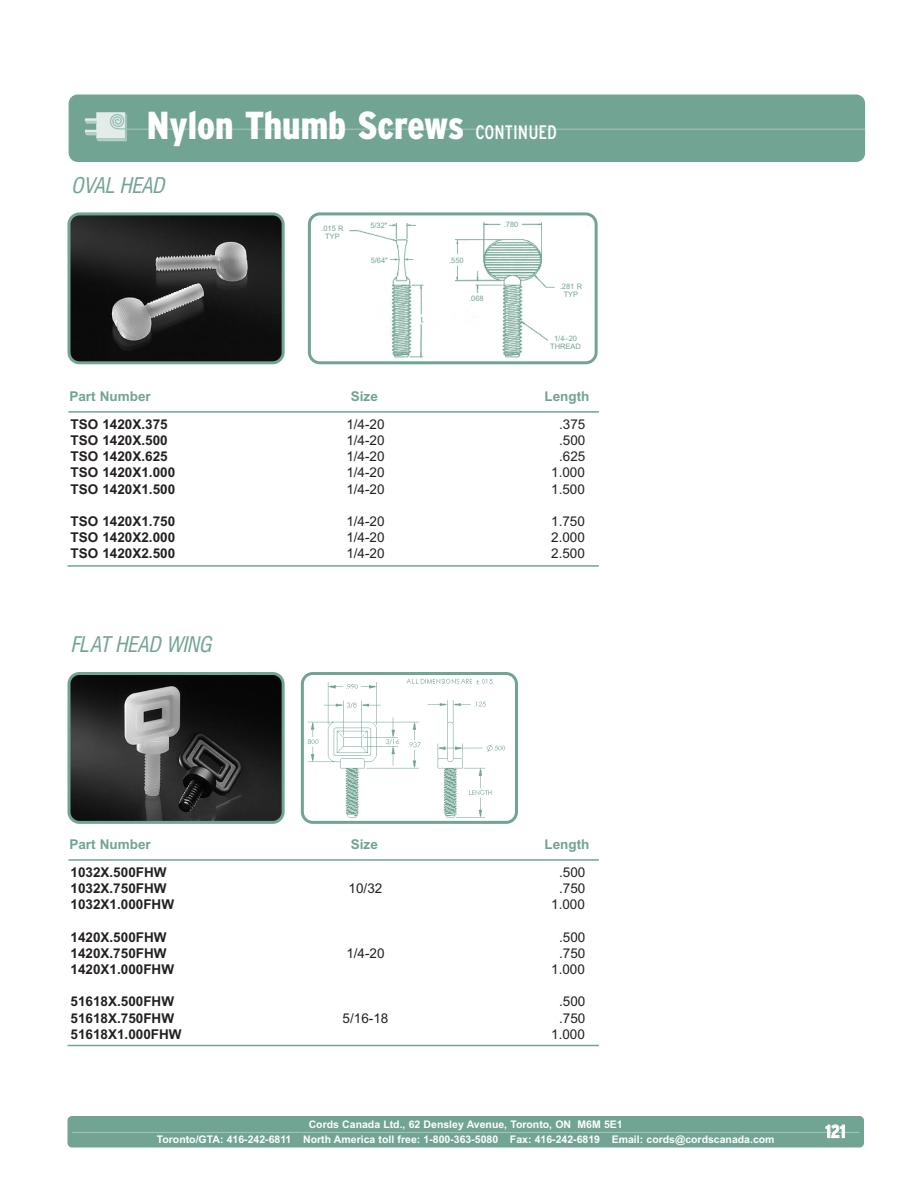
<style>
.page{position:relative;width:918px;height:1188px;background:#fff}
.page>*{position:absolute;margin:0;border:0;box-sizing:border-box;transform-origin:0 0}
.t1{font:900 condensed 39px "Interstate";color:#fff}
.t2{font:italic condensed 21px "Swiss 721 BT";color:#71a492}
.t3{font:700 condensed 18px "Interstate";color:#fff}
.t4{font:700 13.5px/16.2px "Arial";color:#231f20}
.t5{font:13.5px/16.2px "Arial";color:#231f20;text-align:center}
.t6{font:700 13.5px "Arial";color:#71a492}
.t7{font:700 10.5px/15px "Arial";color:#fff;text-align:center}
.t8{font:7.5px/8.1px "Arial";color:#71a492;text-align:center}
.s1{font-weight:400;font-size:19.5px}
</style>
<div class="page">
<div style="left:69px;top:94px;width:796px;height:68px;background:#71a492;border-radius:9px"></div>
<hr style="left:123px;top:129px;width:742px;height:1px;background:#a3c3b8">
<svg style="left:85px;top:112px;width:42px;height:29px"></svg>
<svg style="left:308px;top:212px;width:290px;height:152px"></svg>
<hr style="left:68px;top:411px;width:531px;height:2px;background:#71a492">
<hr style="left:68px;top:565px;width:531px;height:2px;background:#71a492">
<svg style="left:68px;top:212px;width:217px;height:152px;background:#323534"></svg>
<svg style="left:301px;top:672px;width:217px;height:152px"></svg>
<hr style="left:68px;top:859px;width:531px;height:2px;background:#71a492">
<hr style="left:68px;top:1045px;width:531px;height:1px;background:#71a492">
<svg style="left:68px;top:672px;width:217px;height:152px;background:#373a39"></svg>
<div style="left:68px;top:1116px;width:796px;height:32px;background:#71a492;border-radius:4px"></div>
<hr style="left:72px;top:1132px;width:788px;height:1px;background:#a3c3b8">
<div style="left:316px;top:219px;width:33px;height:24px;background:#fff"></div>
<div style="left:555px;top:276px;width:33px;height:24px;background:#fff"></div>
<div style="left:366px;top:216px;width:23px;height:16px;background:#fff"></div>
<div style="left:366px;top:250px;width:23px;height:16px;background:#fff"></div>
<div style="left:445px;top:254px;width:24px;height:11px;background:#fff"></div>
<div style="left:548px;top:329px;width:35px;height:23px;background:#fff"></div>
<div style="left:503px;top:219px;width:18px;height:13px;background:#fff"></div>
<div style="left:467px;top:293px;width:20px;height:11px;background:#fff"></div>
<h1 class="t1" style="left:147px;top:111px;width:412px">Nylon Thumb Screws <span class="s1">CONTINUED</span></h1>
<h2 class="t2" style="left:71px;top:176px;width:99px">OVAL HEAD</h2>
<p class="t8" style="left:321px;top:225px;width:24px">.015 R<br>TYP</p>
<p class="t8" style="left:370px;top:222px;width:19px">5/32"</p>
<p class="t8" style="left:371px;top:257px;width:19px">5/64"</p>
<p class="t8" style="left:449px;top:257px;width:16px">.550</p>
<p class="t8" style="left:469px;top:295px;width:16px">.068</p>
<p class="t8" style="left:504px;top:221px;width:16px">.780</p>
<p class="t8" style="left:560px;top:283px;width:24px">.281 R<br>TYP</p>
<p class="t8" style="left:550px;top:335px;width:32px">1/4–20<br>THREAD</p>
<p class="t6" style="left:69px;top:391px;width:83px">Part Number</p>
<p class="t6" style="left:351px;top:391px;width:29px">Size</p>
<p class="t6" style="left:544px;top:391px;width:46px">Length</p>
<p class="t4" style="left:71px;top:417px;width:106px">TSO 1420X.375<br>TSO 1420X.500<br>TSO 1420X.625<br>TSO 1420X1.000<br>TSO 1420X1.500</p>
<p class="t4" style="left:71px;top:514px;width:106px;text-align:justify">TSO 1420X1.750<br>TSO 1420X2.000<br>TSO 1420X2.500</p>
<p class="t5" style="left:346px;top:417px;width:40px;text-align:justify">1/4-20<br>1/4-20<br>1/4-20<br>1/4-20<br>1/4-20</p>
<p class="t5" style="left:346px;top:514px;width:40px;text-align:justify">1/4-20<br>1/4-20<br>1/4-20</p>
<p class="t5" style="left:551px;top:417px;width:36px">.375 .500 .625<br>1.000<br>1.500</p>
<p class="t5" style="left:551px;top:514px;width:35px;text-align:justify">1.750<br>2.000<br>2.500</p>
<h2 class="t2" style="left:71px;top:635px;width:146px">FLAT HEAD WING</h2>
<p class="t6" style="left:69px;top:839px;width:83px">Part Number</p>
<p class="t6" style="left:351px;top:839px;width:29px">Size</p>
<p class="t6" style="left:544px;top:839px;width:46px">Length</p>
<p class="t4" style="left:71px;top:865px;width:105px">1032X.500FHW<br>1032X.750FHW<br>1032X1.000FHW</p>
<p class="t4" style="left:71px;top:930px;width:105px">1420X.500FHW<br>1420X.750FHW<br>1420X1.000FHW</p>
<p class="t4" style="left:71px;top:995px;width:113px">51618X.500FHW<br>51618X.750FHW<br>51618X1.000FHW</p>
<p class="t5" style="left:551px;top:865px;width:36px">.500 .750<br>1.000</p>
<p class="t5" style="left:551px;top:930px;width:36px">.500 .750<br>1.000</p>
<p class="t5" style="left:551px;top:995px;width:36px">.500 .750<br>1.000</p>
<p class="t5" style="left:349px;top:882px;width:35px">10/32</p>
<p class="t5" style="left:346px;top:946px;width:40px">1/4-20</p>
<p class="t5" style="left:343px;top:1011px;width:47px">5/16-18</p>
<p class="t7" style="left:157px;top:1118px;width:619px">Cords Canada Ltd., 62 Densley Avenue, Toronto, ON M6M 5E1<br>Toronto/GTA: 416-242-6811 North America toll free: 1-800-363-5080 Fax: 416-242-6819 Email: cords@cordscanada.com</p>
<h3 class="t3" style="left:826px;top:1124px;width:22px">121</h3>
</div>
